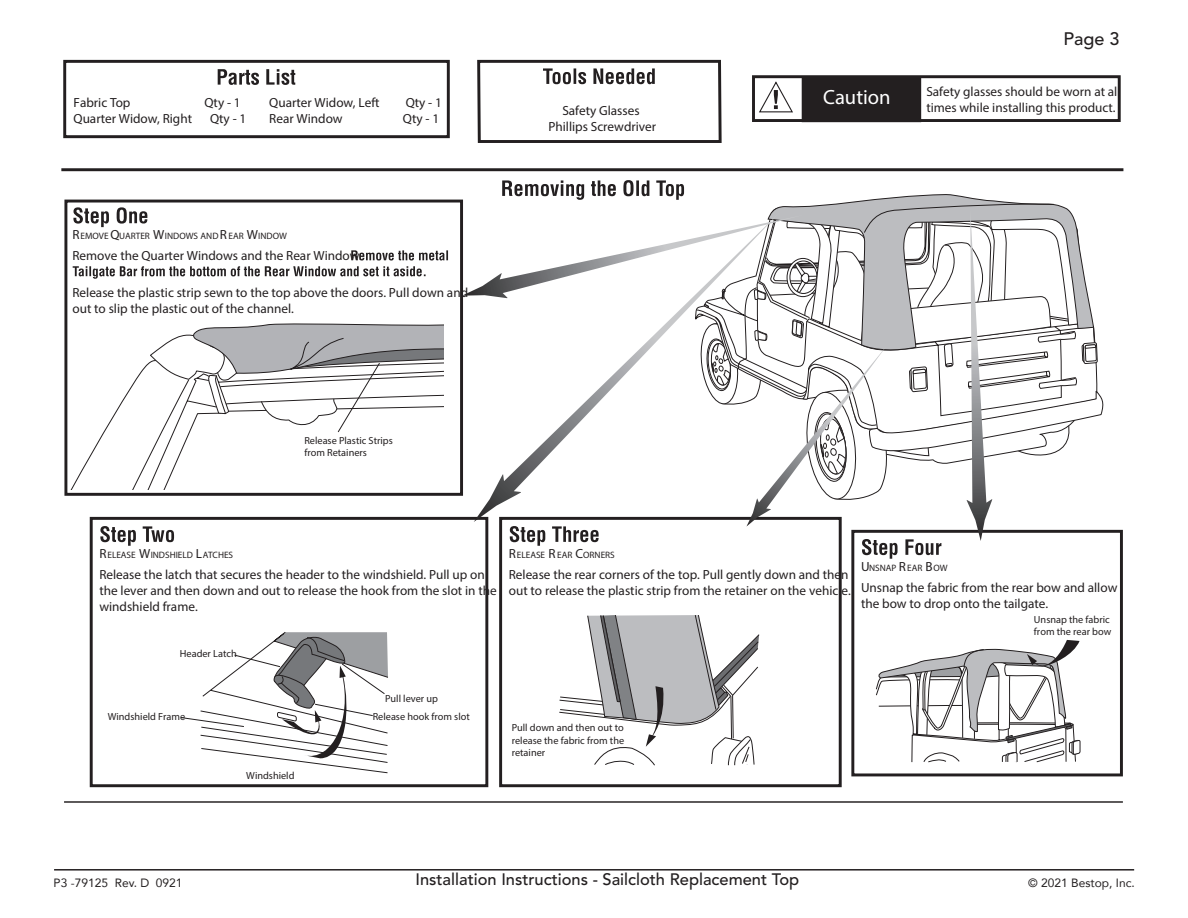
<style>
.page{position:relative;width:1188px;height:918px;background:#fff}
.page>*{position:absolute;margin:0;border:0;box-sizing:border-box;transform-origin:0 0}
.t1{font:700 20.55px "Helvetica";color:#fff}
.t2{font:500 18px "Avenir LT Std";color:#231f20}
.t3{font:500 16.5px "Avenir LT Std";color:#231f20}
.t4{font:condensed 13.2px/15.9px "Helvetica";color:#231f20}
.t5{font:12px "Avenir";color:#231f20}
.t6{font:condensed 10.35px/12.3px "Helvetica";color:#231f20}
.t7{font:700 condensed 9.3px "Helvetica";color:#231f20}
.s1{font-size:13.2px}
</style>
<div class="page">
<hr style="left:54px;top:869px;width:1080px;height:2px;background:#231f20">
<hr style="left:64px;top:801px;width:1059px;height:2px;background:#231f20">
<div style="left:752px;top:75px;width:369px;height:47px;border:3px solid #231f20"></div>
<div style="left:64px;top:200px;width:399px;height:296px;border:3px solid #231f20"></div>
<svg style="left:73px;top:207px;width:74px;height:20px"></svg>
<svg style="left:73px;top:250px;width:375px;height:29px"></svg>
<hr style="left:61px;top:168px;width:1062px;height:3px;background:#231f20">
<div style="left:63px;top:60px;width:387px;height:78px;border:3px solid #231f20"></div>
<svg style="left:218px;top:69px;width:77px;height:16px"></svg>
<div style="left:802px;top:78px;width:119px;height:44px;background:#231f20"></div>
<svg style="left:759px;top:81px;width:34px;height:32px"></svg>
<svg style="left:71px;top:324px;width:373px;height:165px"></svg>
<div style="left:90px;top:517px;width:398px;height:270px;border:3px solid #231f20"></div>
<svg style="left:477px;top:59px;width:245px;height:84px"></svg>
<svg style="left:100px;top:526px;width:74px;height:20px"></svg>
<svg style="left:181px;top:632px;width:207px;height:141px"></svg>
<div style="left:499px;top:517px;width:343px;height:270px;border:3px solid #231f20"></div>
<svg style="left:559px;top:615px;width:200px;height:150px"></svg>
<div style="left:851px;top:530px;width:272px;height:246px;border:3px solid #231f20"></div>
<svg style="left:876px;top:640px;width:204px;height:123px"></svg>
<svg style="left:462px;top:180px;width:641px;height:379px"></svg>
<p class="t4" style="left:74px;top:95px;width:58px">Fabric Top</p>
<p class="t4" style="left:205px;top:95px;width:38px">Qty - 1</p>
<p class="t4" style="left:74px;top:110px;width:120px">Quarter Widow, Right</p>
<p class="t4" style="left:210px;top:110px;width:38px">Qty - 1</p>
<p class="t4" style="left:269px;top:95px;width:112px">Quarter Widow, Left</p>
<p class="t4" style="left:406px;top:95px;width:38px">Qty - 1</p>
<p class="t4" style="left:269px;top:110px;width:75px">Rear Window</p>
<p class="t4" style="left:403px;top:110px;width:38px">Qty - 1</p>
<p class="t4" style="left:548px;top:103px;width:109px;text-align:center">Safety Glasses<br>Phillips Screwdriver</p>
<p class="t7" style="left:72px;top:230px;width:216px"><span class="s1">R</span>EMOVE <span class="s1">Q</span>UARTER <span class="s1">W</span>INDOWS AND <span class="s1">R</span> EAR <span class="s1">W</span>INDOW</p>
<p class="t4" style="left:72px;top:248px;width:291px">Remove the Quarter Windows and the Rear Window.</p>
<p class="t4" style="left:72px;top:285px;width:397px">Release the plastic strip sewn to the top above the doors. Pull down and out to slip the plastic out of the channel.</p>
<p class="t6" style="left:304px;top:434px;width:90px">Release Plastic Strips from Retainers</p>
<h2 class="t2" style="left:1063px;top:29px;width:58px">Page 3</h2>
<p class="t1" style="left:823px;top:84px;width:69px">Caution</p>
<p class="t4" style="left:926px;top:83px;width:196px">Safety glasses should be worn at all times while installing this product.</p>
<p class="t7" style="left:99px;top:549px;width:135px"><span class="s1">R</span>ELEASE <span class="s1">W</span>INDSHIELD <span class="s1">L</span>ATCHES</p>
<p class="t4" style="left:99px;top:566px;width:399px">Release the latch that secures the header to the windshield. Pull up on the lever and then down and out to release the hook from the slot in the windshield frame.</p>
<p class="t6" style="left:180px;top:648px;width:58px">Header Latch</p>
<p class="t7" style="left:509px;top:549px;width:108px"><span class="s1">R</span>ELEASE <span class="s1">R</span> EAR <span class="s1">C</span>ORNERS</p>
<p class="t4" style="left:509px;top:566px;width:344px">Release the rear corners of the top. Pull gently down and then out to release the plastic strip from the retainer on the vehicle.</p>
<p class="t7" style="left:861px;top:562px;width:88px"><span class="s1">U</span>NSNAP <span class="s1">R</span> EAR <span class="s1">B</span>OW</p>
<p class="t4" style="left:861px;top:579px;width:258px">Unsnap the fabric from the rear bow and allow the bow to drop onto the tailgate.</p>
<p class="t6" style="left:1034px;top:613px;width:79px">Unsnap the fabric from the rear bow</p>
<p class="t6" style="left:108px;top:710px;width:79px">Windshield Frame</p>
<p class="t6" style="left:246px;top:770px;width:50px">Windshield</p>
<p class="t6" style="left:385px;top:692px;width:55px">Pull lever up</p>
<p class="t6" style="left:373px;top:710px;width:99px">Release hook from slot</p>
<p class="t6" style="left:512px;top:722px;width:114px;text-align:justify">Pull down and then out to release the fabric from the retainer</p>
<p class="t5" style="left:54px;top:873px;width:130px">P3 -79125 Rev. D 0921</p>
<p class="t3" style="left:415px;top:870px;width:385px">Installation Instructions - Sailcloth Replacement Top</p>
<p class="t5" style="left:1028px;top:873px;width:108px">© 2021 Bestop, Inc.</p>
</div>
